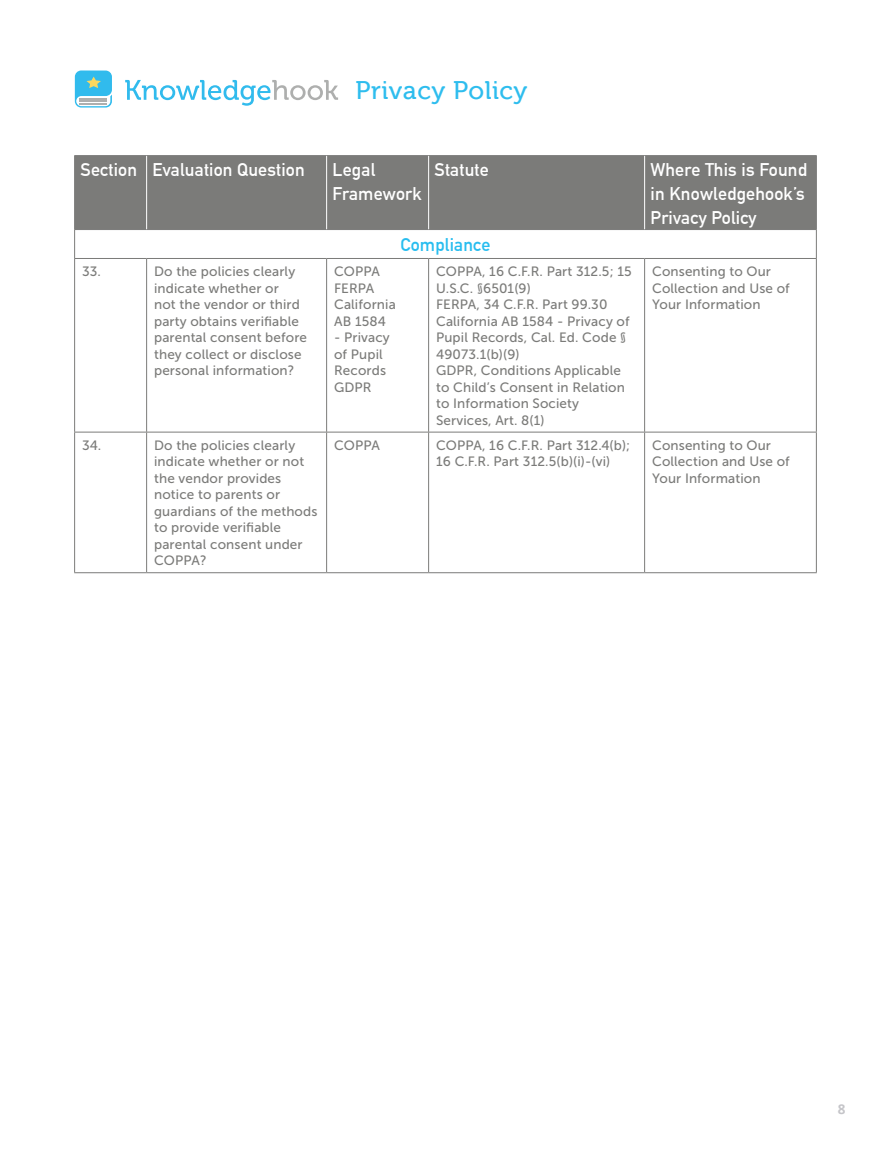
<style>
.page{position:relative;width:891px;height:1161px;background:#fff}
.page>*{position:absolute;margin:0;border:0;box-sizing:border-box;transform-origin:0 0}
.t1{font:25.5px "Museo 500";letter-spacing:.02em;color:#2ebdee}
.Blue_Museo_heading{font:700 18px/24px "DIN Alternate";letter-spacing:.01em;color:#fff}
.Blue_Museo_heading-2{font:700 18px "DIN Alternate";letter-spacing:.01em;color:#28bdef}
.Regular_text{font:13.5px/16.5px "Museo Sans 500";letter-spacing:.01em;color:#7b7b79}
.t2{font:700 13.5px "Open Sans";color:#c5c5c9}
</style>
<div class="page">
<svg style="left:125px;top:80px;width:213px;height:26px"></svg>
<svg style="left:75px;top:70px;width:37px;height:38px"></svg>
<div style="left:75px;top:156px;width:741px;height:73px;background:#7b7b79"></div>
<hr style="left:74px;top:155px;width:73px;height:1px;background:#7b7b79">
<hr style="left:74px;top:156px;width:1px;height:73px;background:#7b7b79">
<hr style="left:147px;top:155px;width:180px;height:1px;background:#7b7b79">
<hr style="left:327px;top:155px;width:102px;height:1px;background:#7b7b79">
<hr style="left:429px;top:155px;width:216px;height:1px;background:#7b7b79">
<hr style="left:645px;top:155px;width:172px;height:1px;background:#7b7b79">
<hr style="left:816px;top:156px;width:1px;height:73px;background:#7b7b79">
<hr style="left:74px;top:229px;width:73px;height:1px;background:#7b7b79">
<hr style="left:147px;top:229px;width:180px;height:1px;background:#7b7b79">
<hr style="left:327px;top:229px;width:102px;height:1px;background:#7b7b79">
<hr style="left:429px;top:229px;width:216px;height:1px;background:#7b7b79">
<hr style="left:645px;top:229px;width:172px;height:1px;background:#7b7b79">
<hr style="left:146px;top:156px;width:1px;height:73px;background:#fff">
<hr style="left:326px;top:156px;width:1px;height:73px;background:#fff">
<hr style="left:428px;top:156px;width:1px;height:73px;background:#fff">
<hr style="left:644px;top:156px;width:1px;height:73px;background:#fff">
<svg style="left:74px;top:230px;width:1px;height:28px"></svg>
<svg style="left:816px;top:230px;width:1px;height:28px"></svg>
<hr style="left:74px;top:258px;width:73px;height:1px;background:#7b7b79">
<hr style="left:147px;top:258px;width:180px;height:1px;background:#7b7b79">
<hr style="left:327px;top:258px;width:102px;height:1px;background:#7b7b79">
<hr style="left:429px;top:258px;width:216px;height:1px;background:#7b7b79">
<hr style="left:645px;top:258px;width:172px;height:1px;background:#7b7b79">
<hr style="left:74px;top:259px;width:1px;height:173px;background:#7b7b79">
<hr style="left:146px;top:259px;width:1px;height:173px;background:#7b7b79">
<hr style="left:326px;top:259px;width:1px;height:173px;background:#7b7b79">
<hr style="left:428px;top:259px;width:1px;height:173px;background:#7b7b79">
<hr style="left:644px;top:259px;width:1px;height:173px;background:#7b7b79">
<hr style="left:816px;top:259px;width:1px;height:173px;background:#7b7b79">
<hr style="left:74px;top:432px;width:73px;height:1px;background:#7b7b79">
<hr style="left:74px;top:432px;width:1px;height:140px;background:#7b7b79">
<hr style="left:147px;top:432px;width:180px;height:1px;background:#7b7b79">
<hr style="left:146px;top:432px;width:1px;height:140px;background:#7b7b79">
<hr style="left:327px;top:432px;width:102px;height:1px;background:#7b7b79">
<hr style="left:326px;top:432px;width:1px;height:140px;background:#7b7b79">
<hr style="left:429px;top:432px;width:216px;height:1px;background:#7b7b79">
<hr style="left:428px;top:432px;width:1px;height:140px;background:#7b7b79">
<hr style="left:645px;top:432px;width:172px;height:1px;background:#7b7b79">
<hr style="left:644px;top:432px;width:1px;height:140px;background:#7b7b79">
<hr style="left:816px;top:432px;width:1px;height:140px;background:#7b7b79">
<hr style="left:74px;top:572px;width:73px;height:1px;background:#7b7b79">
<hr style="left:147px;top:572px;width:180px;height:1px;background:#7b7b79">
<hr style="left:327px;top:572px;width:102px;height:1px;background:#7b7b79">
<hr style="left:429px;top:572px;width:216px;height:1px;background:#7b7b79">
<hr style="left:645px;top:572px;width:172px;height:1px;background:#7b7b79">
<h1 class="t1" style="left:356px;top:77px;width:174px">Privacy Policy</h1>
<p class="Blue_Museo_heading" style="left:81px;top:156px;width:58px">Section</p>
<p class="Blue_Museo_heading" style="left:153px;top:156px;width:154px">Evaluation Question</p>
<p class="Blue_Museo_heading" style="left:333px;top:156px;width:91px">Legal<br>Framework</p>
<p class="Blue_Museo_heading" style="left:435px;top:156px;width:56px">Statute</p>
<p class="Blue_Museo_heading" style="left:651px;top:156px;width:158px;text-align:justify">Where This is Found in Knowledgehook’s Privacy Policy</p>
<p class="Blue_Museo_heading-2" style="left:401px;top:231px;width:91px">Compliance</p>
<p class="Regular_text" style="left:82px;top:263px;width:20px">33.</p>
<p class="Regular_text" style="left:154px;top:263px;width:154px">Do the policies clearly indicate whether or<br>not the vendor or third party obtains verifiable parental consent before they collect or disclose personal information?</p>
<p class="Regular_text" style="left:334px;top:263px;width:47px">COPPA</p>
<p class="Regular_text" style="left:436px;top:263px;width:197px">COPPA, 16 C.F.R. Part 312.5; 15<br>U.S.C. §6501(9)</p>
<p class="Regular_text" style="left:436px;top:296px;width:173px">FERPA, 34 C.F.R. Part 99.30</p>
<p class="Regular_text" style="left:436px;top:313px;width:195px">California AB 1584 - Privacy of<br>Pupil Records, Cal. Ed. Code §<br>49073.1(b)(9)</p>
<p class="Regular_text" style="left:436px;top:362px;width:190px">GDPR, Conditions Applicable to Child’s Consent in Relation to Information Society<br>Services, Art. 8(1)</p>
<p class="Regular_text" style="left:652px;top:263px;width:139px">Consenting to Our<br>Collection and Use of<br>Your Information</p>
<p class="Regular_text" style="left:334px;top:280px;width:42px">FERPA</p>
<p class="Regular_text" style="left:334px;top:296px;width:63px">California<br>AB 1584</p>
<p class="Regular_text" style="left:334px;top:329px;width:57px">- Privacy of Pupil<br>Records</p>
<p class="Regular_text" style="left:334px;top:379px;width:39px">GDPR</p>
<p class="Regular_text" style="left:82px;top:437px;width:21px">34.</p>
<p class="Regular_text" style="left:154px;top:437px;width:165px">Do the policies clearly indicate whether or not the vendor provides notice to parents or guardians of the methods to provide verifiable parental consent under<br>COPPA?</p>
<p class="Regular_text" style="left:334px;top:437px;width:47px">COPPA</p>
<p class="Regular_text" style="left:436px;top:437px;width:196px">COPPA, 16 C.F.R. Part 312.4(b);<br>16 C.F.R. Part 312.5(b)(i)-(vi)</p>
<p class="Regular_text" style="left:652px;top:437px;width:139px">Consenting to Our<br>Collection and Use of<br>Your Information</p>
<p class="t2" style="left:838px;top:1100px;width:9px">8</p>
</div>
